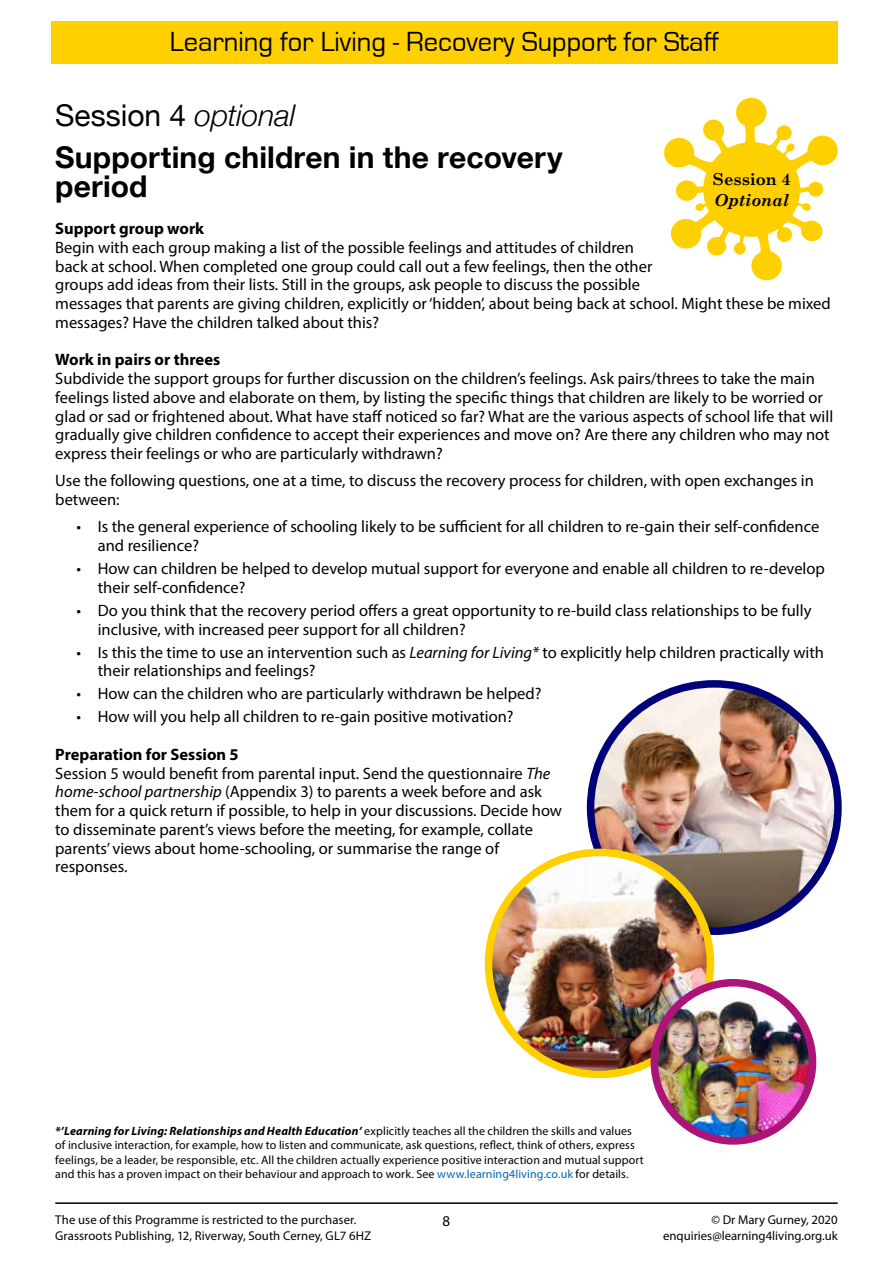
<style>
.page{position:relative;width:893px;height:1263px;background:#fff}
.page>*{position:absolute;margin:0;border:0;box-sizing:border-box;transform-origin:0 0}
.t1{font:700 30px/41.5px "Helvetica Neue";letter-spacing:.005em;color:#000}
.t2{font:28.5px "Eurostile";color:#000}
.t3{font:16.5px/18.8px "Myriad Pro";color:#000}
.t4{font:700 16.5px "Myriad Pro";color:#000}
.t5{font:700 16.5px "Century Schoolbook";letter-spacing:-.005em;color:#000}
.t6{font:italic 700 16.5px "Century Schoolbook";letter-spacing:-.01em;color:#000}
.t7{font:15px "Myriad Pro";color:#000}
.t8{font:12.75px/15.3px "Myriad Pro";letter-spacing:.005em;color:#000}
.t9{font:12px/14.4px "Myriad Pro";letter-spacing:.01em;color:#000}
.s1{font-weight:400}
.s2{font-weight:300;font-style:italic}
.s3{font-style:italic}
.s4{font-weight:700}
.s5{font-weight:700;font-style:italic}
.s6{color:#0068b2}
</style>
<div class="page">
<hr style="left:55px;top:1202px;width:783px;height:2px;background:#000">
<div style="left:51px;top:21px;width:787px;height:43px;background:#ffd000"></div>
<svg style="left:664px;top:98px;width:174px;height:183px"></svg>
<img style="left:591px;top:684px;width:247px;height:247px;border-radius:124px">
<div style="left:587px;top:680px;width:255px;height:255px;border:8px solid #000079;border-radius:50%"></div>
<img style="left:488px;top:852px;width:222px;height:222px;border-radius:111px">
<div style="left:485px;top:849px;width:229px;height:229px;border:8px solid #ffd000;border-radius:50%"></div>
<img style="left:654px;top:983px;width:158px;height:158px;border-radius:79px">
<div style="left:651px;top:979px;width:165px;height:166px;border:8px solid #ad1479;border-radius:50%"></div>
<h2 class="t2" style="left:170px;top:26px;width:550px">Learning for Living - Recovery Support for Staff</h2>
<h1 class="t1" style="left:55px;top:96px;width:509px"><span class="s1">Session 4</span> <span class="s2">optional<br></span>Supporting children in the recovery</h1>
<h1 class="t1" style="left:55px;top:166px;width:94px">period</h1>
<p class="t4" style="left:55px;top:218px;width:150px">Support group work</p>
<p class="t3" style="left:55px;top:238px;width:777px">Begin with each group making a list of the possible feelings and attitudes of children<br>back at school. When completed one group could call out a few feelings, then the other<br>groups add ideas from their lists. Still in the groups, ask people to discuss the possible<br>messages that parents are giving children, explicitly or ‘hidden’, about being back at school. Might these be mixed messages? Have the children talked about this?</p>
<p class="t4" style="left:55px;top:349px;width:166px">Work in pairs or threes</p>
<p class="t3" style="left:55px;top:369px;width:779px">Subdivide the support groups for further discussion on the children’s feelings. Ask pairs/threes to take the main feelings listed above and elaborate on them, by listing the specific things that children are likely to be worried or glad or sad or frightened about. What have staff noticed so far? What are the various aspects of school life that will gradually give children confidence to accept their experiences and move on? Are there any children who may not express their feelings or who are particularly withdrawn?</p>
<p class="t3" style="left:55px;top:471px;width:760px">Use the following questions, one at a time, to discuss the recovery process for children, with open exchanges in between:</p>
<p class="t3" style="left:98px;top:517px;width:723px;text-indent:-21px">• Is the general experience of schooling likely to be sufficient for all children to re-gain their self-confidence and resilience?</p>
<p class="t3" style="left:98px;top:559px;width:729px;text-indent:-21px">• How can children be helped to develop mutual support for everyone and enable all children to re-develop their self-confidence?</p>
<p class="t3" style="left:98px;top:601px;width:715px;text-indent:-21px">• Do you think that the recovery period offers a great opportunity to re-build class relationships to be fully inclusive, with increased peer support for all children?</p>
<p class="t3" style="left:98px;top:642px;width:728px;text-indent:-21px">• Is this the time to use an intervention such as <span class="s3">Learning for Living*</span> to explicitly help children practically with their relationships and feelings?</p>
<p class="t3" style="left:77px;top:684px;width:466px">• How can the children who are particularly withdrawn be helped?</p>
<p class="t3" style="left:77px;top:707px;width:439px">• How will you help all children to re-gain positive motivation?</p>
<p class="t3" style="left:55px;top:745px;width:508px"><span class="s4">Preparation for Session 5<br></span>Session 5 would benefit from parental input. Send the questionnaire <span class="s3">The home-school partnership</span> (Appendix 3) to parents a week before and ask them for a quick return if possible, to help in your discussions. Decide how to disseminate parent’s views before the meeting, for example, collate parents’ views about home-schooling, or summarise the range of responses.</p>
<p class="t5" style="left:713px;top:169px;width:79px">Session 4</p>
<p class="t6" style="left:715px;top:190px;width:76px">Optional</p>
<p class="t9" style="left:55px;top:1123px;width:590px"><span class="s5">*’Learning for Living: Relationships and Health Education’</span> explicitly teaches all the children the skills and values of inclusive interaction, for example, how to listen and communicate, ask questions, reflect, think of others, express feelings, be a leader, be responsible, etc. All the children actually experience positive interaction and mutual support and this has a proven impact on their behaviour and approach to work. See <span class="s6">www.learning4living.co.uk</span> for details.</p>
<p class="t8" style="left:55px;top:1212px;width:317px">The use of this Programme is restricted to the purchaser.<br>Grassroots Publishing, 12, Riverway, South Cerney, GL7 6HZ</p>
<p class="t8" style="left:663px;top:1212px;width:176px;text-align:right">© Dr Mary Gurney, 2020 enquiries@learning4living.org.uk</p>
<p class="t7" style="left:443px;top:1212px;width:9px">8</p>
</div>
